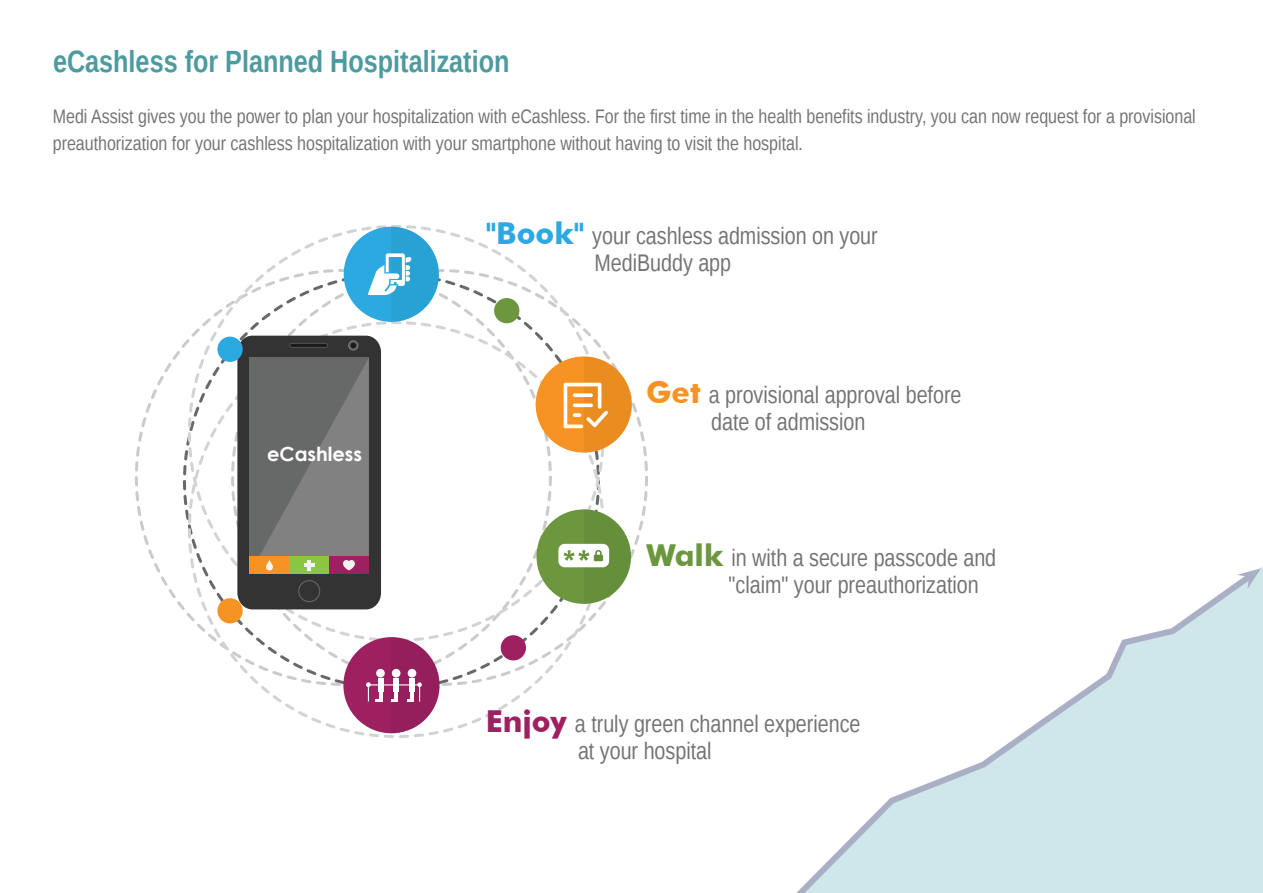
<style>
.page{position:relative;width:1263px;height:893px;background:#fff}
.page>*{position:absolute;margin:0;border:0;box-sizing:border-box;transform-origin:0 0}
.t1{font:700 30.75px "Liberation Sans Narrow";color:#4d9a9f}
.t2{font:24px/27px "Liberation Sans Narrow";color:#727374}
.t3{font:19.5px/27px "Liberation Sans Narrow";color:#727374}
.t4{font:700 19.5px "Century Gothic";color:#fff}
.s1{font-family:"Futura BT";font-weight:700;font-size:30.15px;color:#2ba9e0}
.s2{font-family:"Futura BT";font-weight:700;font-size:30.15px;color:#f69322}
.s3{font-family:"Futura BT";font-weight:700;font-size:30.15px;color:#6c973f}
.s4{font-family:"Futura BT";font-weight:700;font-size:30.15px;color:#9d2061}
</style>
<div class="page">
<svg style="left:796px;top:582px;width:464px;height:311px"></svg>
<svg style="left:1237px;top:568px;width:24px;height:21px"></svg>
<div style="left:237px;top:336px;width:144px;height:273px;background:#343333;border-radius:16px"></div>
<svg style="left:289px;top:343px;width:39px;height:5px"></svg>
<svg style="left:348px;top:340px;width:10px;height:11px"></svg>
<svg style="left:298px;top:580px;width:22px;height:22px"></svg>
<svg style="left:250px;top:358px;width:119px;height:216px;background:#797570"></svg>
<div style="left:344px;top:227px;width:95px;height:95px;background:#2ba9e0;border-radius:50%"></div>
<svg style="left:368px;top:227px;width:71px;height:95px"></svg>
<div style="left:343px;top:637px;width:96px;height:96px;background:#9d2061;border-radius:50%"></div>
<div style="left:376px;top:669px;width:9px;height:8px;background:#fff;border-radius:50%"></div>
<div style="left:378px;top:679px;width:5px;height:13px;background:#fff"></div>
<svg style="left:366px;top:682px;width:16px;height:19px"></svg>
<svg style="left:391px;top:637px;width:48px;height:96px"></svg>
<div style="left:368px;top:684px;width:52px;height:18px;border:1px solid #fff"></div>
<div style="left:536px;top:509px;width:95px;height:95px;background:#6c973f;border-radius:50%"></div>
<svg style="left:558px;top:509px;width:73px;height:95px"></svg>
<div style="left:536px;top:356px;width:96px;height:97px;background:#f69322;border-radius:50%"></div>
<svg style="left:564px;top:356px;width:68px;height:97px"></svg>
<div style="left:217px;top:598px;width:26px;height:25px;background:#f69322;border-radius:50%"></div>
<div style="left:217px;top:337px;width:26px;height:25px;background:#2ba9e0;border-radius:50%"></div>
<div style="left:501px;top:635px;width:25px;height:25px;background:#9d2061;border-radius:50%"></div>
<div style="left:494px;top:298px;width:25px;height:25px;background:#6c973f;border-radius:50%"></div>
<h1 class="t1" style="left:53px;top:40px;width:458px">eCashless for Planned Hospitalization</h1>
<p class="t3" style="left:53px;top:103px;width:1144px">Medi Assist gives you the power to plan your hospitalization with eCashless. For the first time in the health benefits industry, you can now request for a provisional preauthorization for your cashless hospitalization with your smartphone without having to visit the hospital.</p>
<p class="t2" style="left:594px;top:223px;width:285px;text-indent:-109px"><span class="s1">"Book"</span> your cashless admission on your<br>MediBuddy app</p>
<p class="t4" style="left:267px;top:439px;width:97px">eCashless</p>
<p class="t2" style="left:711px;top:383px;width:252px;text-indent:-65px"><span class="s2">Get</span> a provisional approval before date of admission</p>
<p class="t2" style="left:728px;top:546px;width:269px;text-indent:-82px"><span class="s3">Walk</span> in with a secure passcode and "claim" your preauthorization</p>
<p class="t2" style="left:578px;top:711px;width:284px;text-indent:-92px"><span class="s4">Enjoy</span> a truly green channel experience at your hospital</p>
</div>
